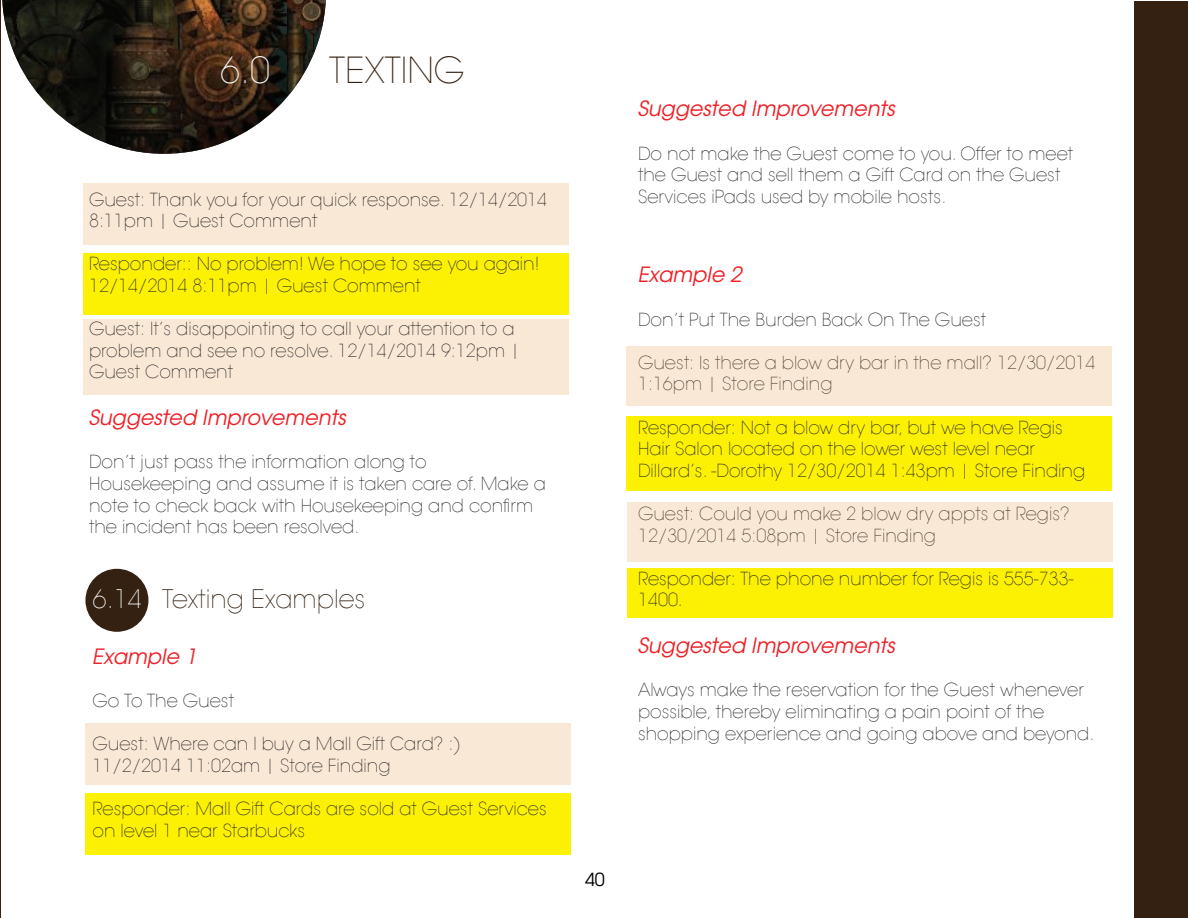
<style>
.page{position:relative;width:1188px;height:918px;background:#fff}
.page>*{position:absolute;margin:0;border:0;box-sizing:border-box;transform-origin:0 0}
.t1{font:200 36px "Avant Garde LT";color:#342112}
.t2{font:200 36px "Avant Garde LT";color:#fff}
.t3{font:200 25.5px "Avant Garde LT";color:#342112}
.t4{font:italic 21px "Te X Gyre Adventor";color:#ee2026}
.t5{font:200 18px/21.6px "Avant Garde LT";color:#232323}
.t6{font:18px "Te X Gyre Adventor";color:#000}
.s1{color:#fff}
</style>
<div class="page">
<div style="left:626px;top:416px;width:485px;height:74px;background:#fcf003"></div>
<div style="left:627px;top:569px;width:486px;height:49px;background:#fcf003"></div>
<div style="left:83px;top:253px;width:486px;height:62px;background:#fcf003"></div>
<div style="left:85px;top:793px;width:486px;height:61px;background:#fcf003"></div>
<hr style="left:0;top:0;width:1px;height:918px;background:#342112">
<div style="left:626px;top:346px;width:485px;height:60px;background:#fae8d6"></div>
<div style="left:627px;top:502px;width:486px;height:59px;background:#fae8d6"></div>
<div style="left:83px;top:183px;width:486px;height:62px;background:#fae8d6"></div>
<div style="left:85px;top:723px;width:486px;height:61px;background:#fae8d6"></div>
<div style="left:83px;top:319px;width:486px;height:76px;background:#fae8d6"></div>
<img style="left:2px;top:0;width:324px;height:154px">
<div style="left:85px;top:569px;width:63px;height:63px;background:#342112;border-radius:50%"></div>
<div style="left:1134px;top:2px;width:54px;height:916px;background:#342112"></div>
<h1 class="t2" style="left:220px;top:49px;width:51px">6.0</h1>
<h1 class="t1" style="left:329px;top:49px;width:137px">TEXTING</h1>
<p class="t5" style="left:89px;top:189px;width:460px">Guest: Thank you for your quick response. 12/14/2014<br>8:11pm | Guest Comment</p>
<p class="t5" style="left:89px;top:254px;width:452px">Responder:: No problem! We hope to see you again!<br>12/14/2014 8:11pm | Guest Comment</p>
<p class="t5" style="left:89px;top:318px;width:433px">Guest: It’s disappointing to call your attention to a problem and see no resolve. 12/14/2014 9:12pm |<br>Guest Comment</p>
<p class="t4" style="left:89px;top:401px;width:259px">Suggested Improvements</p>
<p class="t5" style="left:89px;top:452px;width:458px">Don’t just pass the information along to Housekeeping and assume it is taken care of. Make a note to check back with Housekeeping and confirm the incident has been resolved.</p>
<h2 class="t3" style="left:93px;top:584px;width:274px"><span class="s1">6.14</span> Texting Examples</h2>
<p class="t4" style="left:93px;top:640px;width:106px">Example 1</p>
<p class="t5" style="left:93px;top:690px;width:143px">Go To The Guest</p>
<p class="t5" style="left:93px;top:734px;width:370px">Guest: Where can I buy a Mall Gift Card? :)<br>11/2/2014 11:02am | Store Finding</p>
<p class="t5" style="left:93px;top:798px;width:456px">Responder: Mall Gift Cards are sold at Guest Services on level 1 near Starbucks</p>
<p class="t4" style="left:638px;top:92px;width:259px">Suggested Improvements</p>
<p class="t5" style="left:638px;top:143px;width:437px">Do not make the Guest come to you. Offer to meet the Guest and sell them a Gift Card on the Guest<br>Services iPads used by mobile hosts.</p>
<p class="t4" style="left:638px;top:258px;width:106px">Example 2</p>
<p class="t5" style="left:638px;top:309px;width:350px">Don’t Put The Burden Back On The Guest</p>
<p class="t5" style="left:638px;top:352px;width:459px">Guest: Is there a blow dry bar in the mall? 12/30/2014<br>1:16pm | Store Finding</p>
<p class="t5" style="left:638px;top:417px;width:449px">Responder: Not a blow dry bar, but we have Regis<br>Hair Salon located on the lower west level near<br>Dillard’s. -Dorothy 12/30/2014 1:43pm | Store Finding</p>
<p class="t5" style="left:638px;top:503px;width:433px">Guest: Could you make 2 blow dry appts at Regis?<br>12/30/2014 5:08pm | Store Finding</p>
<p class="t5" style="left:638px;top:568px;width:437px">Responder: The phone number for Regis is 555-733-<br>1400.</p>
<p class="t4" style="left:638px;top:629px;width:259px">Suggested Improvements</p>
<p class="t5" style="left:638px;top:680px;width:458px">Always make the reservation for the Guest whenever possible, thereby eliminating a pain point of the shopping experience and going above and beyond.</p>
<p class="t6" style="left:585px;top:865px;width:21px">40</p>
</div>
